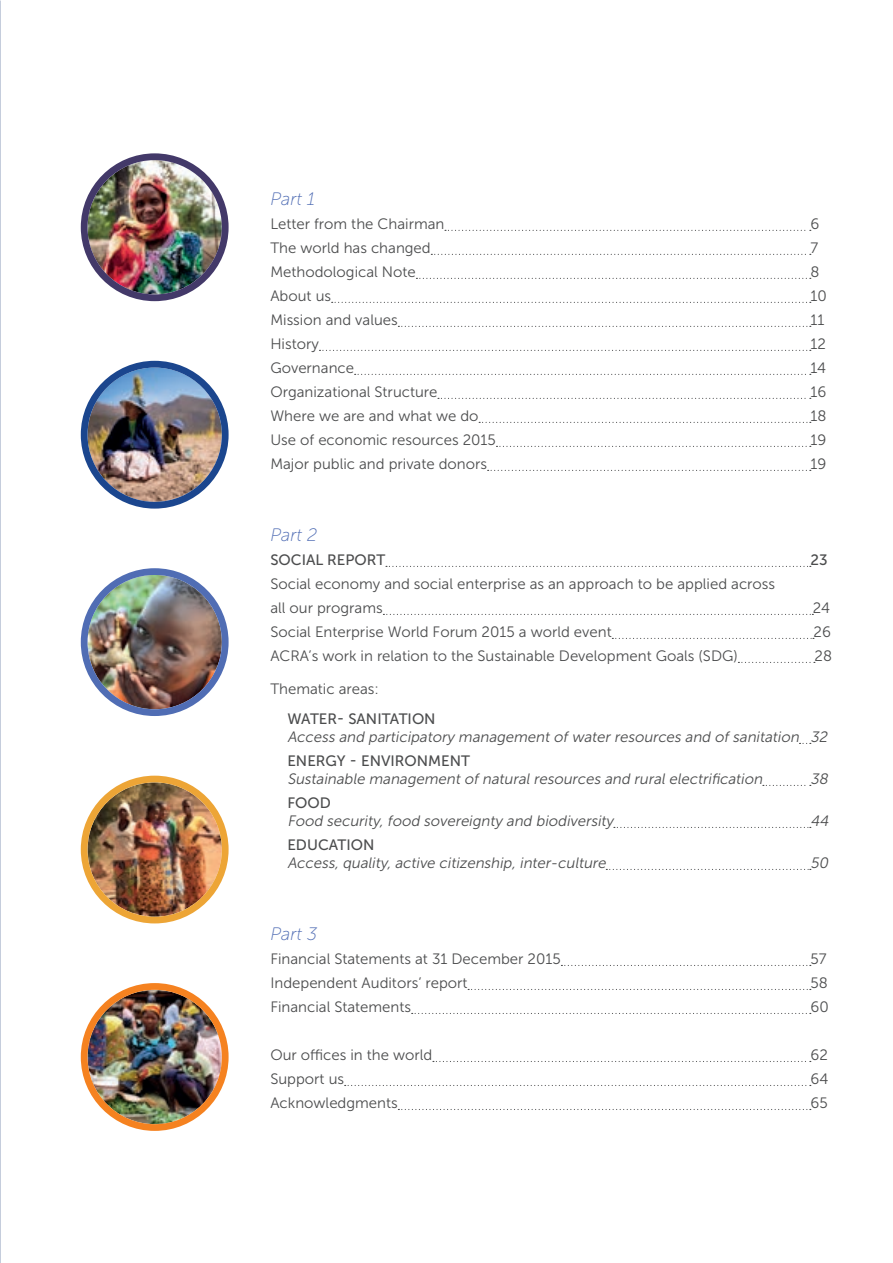
<style>
.page{position:relative;width:893px;height:1263px;background:#fff}
.page>*{position:absolute;margin:0;border:0;box-sizing:border-box;transform-origin:0 0}
.t1{font:italic 18px "Museo Sans 100";color:#506db4}
.t2{font:15px/24px "Museo Sans 300";color:#4b4c4d}
.t3{font:italic 15px "Museo Sans 300";color:#4b4c4d}
.t4{font:15px "Museo Sans 500";color:#4b4c4d}
</style>
<div class="page">
<svg style="left:445px;top:230px;width:366px;height:1px"></svg>
<svg style="left:431px;top:254px;width:380px;height:1px"></svg>
<svg style="left:416px;top:278px;width:395px;height:1px"></svg>
<svg style="left:332px;top:302px;width:479px;height:1px"></svg>
<svg style="left:398px;top:326px;width:413px;height:1px"></svg>
<svg style="left:319px;top:350px;width:492px;height:1px"></svg>
<svg style="left:355px;top:374px;width:456px;height:1px"></svg>
<svg style="left:438px;top:398px;width:373px;height:1px"></svg>
<svg style="left:479px;top:422px;width:332px;height:1px"></svg>
<svg style="left:496px;top:446px;width:315px;height:1px"></svg>
<svg style="left:488px;top:470px;width:323px;height:1px"></svg>
<svg style="left:386px;top:566px;width:425px;height:1px"></svg>
<svg style="left:383px;top:614px;width:430px;height:1px"></svg>
<svg style="left:612px;top:638px;width:202px;height:1px"></svg>
<svg style="left:738px;top:662px;width:77px;height:1px"></svg>
<svg style="left:763px;top:785px;width:48px;height:1px"></svg>
<svg style="left:614px;top:827px;width:197px;height:1px"></svg>
<svg style="left:606px;top:869px;width:205px;height:1px"></svg>
<svg style="left:561px;top:965px;width:250px;height:1px"></svg>
<svg style="left:468px;top:989px;width:343px;height:1px"></svg>
<svg style="left:412px;top:1013px;width:399px;height:1px"></svg>
<svg style="left:433px;top:1061px;width:378px;height:1px"></svg>
<svg style="left:345px;top:1085px;width:466px;height:1px"></svg>
<svg style="left:398px;top:1109px;width:413px;height:1px"></svg>
<img style="left:88px;top:368px;width:134px;height:134px;border-radius:67px">
<div style="left:81px;top:361px;width:148px;height:148px;border:7px solid #1b468e;border-radius:50%"></div>
<img style="left:88px;top:575px;width:134px;height:134px;border-radius:67px">
<div style="left:81px;top:568px;width:148px;height:148px;border:7px solid #506db4;border-radius:50%"></div>
<img style="left:88px;top:782px;width:134px;height:135px;border-radius:67px">
<div style="left:81px;top:776px;width:148px;height:147px;border:7px solid #eda536;border-radius:50%"></div>
<img style="left:88px;top:990px;width:134px;height:134px;border-radius:67px">
<div style="left:81px;top:983px;width:148px;height:148px;border:7px solid #f58220;border-radius:50%"></div>
<img style="left:88px;top:160px;width:134px;height:134px;border-radius:67px">
<div style="left:81px;top:153px;width:148px;height:148px;border:7px solid #433969;border-radius:50%"></div>
<p class="t1" style="left:270px;top:189px;width:46px">Part 1</p>
<p class="t2" style="left:270px;top:212px;width:176px">Letter from the Chairman</p>
<p class="t2" style="left:810px;top:212px;width:10px">6</p>
<p class="t2" style="left:270px;top:236px;width:162px">The world has changed</p>
<p class="t2" style="left:810px;top:236px;width:9px">7</p>
<p class="t2" style="left:270px;top:260px;width:147px">Methodological Note</p>
<p class="t2" style="left:810px;top:260px;width:11px">8</p>
<p class="t2" style="left:270px;top:284px;width:62px">About us</p>
<p class="t2" style="left:810px;top:284px;width:18px">10</p>
<p class="t2" style="left:270px;top:308px;width:129px">Mission and values</p>
<p class="t2" style="left:810px;top:308px;width:15px">11</p>
<p class="t2" style="left:270px;top:332px;width:50px">History</p>
<p class="t2" style="left:810px;top:332px;width:17px">12</p>
<p class="t2" style="left:270px;top:356px;width:85px">Governance</p>
<p class="t2" style="left:810px;top:356px;width:17px">14</p>
<p class="t2" style="left:270px;top:380px;width:169px">Organizational Structure</p>
<p class="t2" style="left:810px;top:380px;width:17px">16</p>
<p class="t2" style="left:270px;top:404px;width:210px">Where we are and what we do</p>
<p class="t2" style="left:810px;top:404px;width:18px">18</p>
<p class="t2" style="left:270px;top:428px;width:227px">Use of economic resources 2015</p>
<p class="t2" style="left:810px;top:428px;width:17px">19</p>
<p class="t2" style="left:270px;top:452px;width:218px">Major public and private donors</p>
<p class="t2" style="left:810px;top:452px;width:17px">19</p>
<p class="t1" style="left:270px;top:525px;width:48px">Part 2</p>
<p class="t4" style="left:270px;top:551px;width:117px">SOCIAL REPORT</p>
<p class="t4" style="left:810px;top:551px;width:19px">23</p>
<p class="t2" style="left:270px;top:572px;width:506px">Social economy and social enterprise as an approach to be applied across all our programs</p>
<p class="t2" style="left:813px;top:596px;width:19px">24</p>
<p class="t2" style="left:270px;top:620px;width:343px">Social Enterprise World Forum 2015 a world event</p>
<p class="t2" style="left:813px;top:620px;width:19px">26</p>
<p class="t2" style="left:270px;top:644px;width:469px">ACRA’s work in relation to the Sustainable Development Goals (SDG)</p>
<p class="t2" style="left:814px;top:644px;width:19px">28</p>
<p class="t2" style="left:270px;top:677px;width:110px">Thematic areas:</p>
<p class="t4" style="left:287px;top:710px;width:24px">WATER</p>
<p class="t4" style="left:337px;top:710px;width:30px">- SANITATION</p>
<p class="t3" style="left:287px;top:729px;width:544px">Access and participatory management of water resources and of sanitation 32</p>
<p class="t4" style="left:287px;top:752px;width:19px">ENER</p>
<p class="t4" style="left:326px;top:752px;width:76px">GY - ENVIRONMENT</p>
<p class="t3" style="left:287px;top:771px;width:479px">Sustainable management of natural resources and rural electrification</p>
<p class="t3" style="left:810px;top:771px;width:22px">38</p>
<p class="t4" style="left:287px;top:794px;width:45px">FOOD</p>
<p class="t3" style="left:287px;top:813px;width:327px">Food security, food sovereignty and biodiversity</p>
<p class="t3" style="left:810px;top:813px;width:22px">44</p>
<p class="t4" style="left:287px;top:836px;width:89px">EDUCATION</p>
<p class="t3" style="left:287px;top:855px;width:323px">Access, quality, active citizenship, inter-culture</p>
<p class="t3" style="left:810px;top:855px;width:22px">50</p>
<p class="t1" style="left:270px;top:924px;width:48px">Part 3</p>
<p class="t2" style="left:270px;top:947px;width:292px">Financial Statements at 31 December 2015</p>
<p class="t2" style="left:810px;top:947px;width:18px">57</p>
<p class="t2" style="left:270px;top:971px;width:199px">Independent Auditors’ report</p>
<p class="t2" style="left:810px;top:971px;width:19px">58</p>
<p class="t2" style="left:270px;top:995px;width:142px">Financial Statements</p>
<p class="t2" style="left:810px;top:995px;width:20px">60</p>
<p class="t2" style="left:270px;top:1043px;width:164px">Our offices in the world</p>
<p class="t2" style="left:810px;top:1043px;width:19px">62</p>
<p class="t2" style="left:270px;top:1067px;width:75px">Support us</p>
<p class="t2" style="left:810px;top:1067px;width:19px">64</p>
<p class="t2" style="left:270px;top:1091px;width:129px">Acknowledgments</p>
<p class="t2" style="left:810px;top:1091px;width:19px">65</p>
</div>
